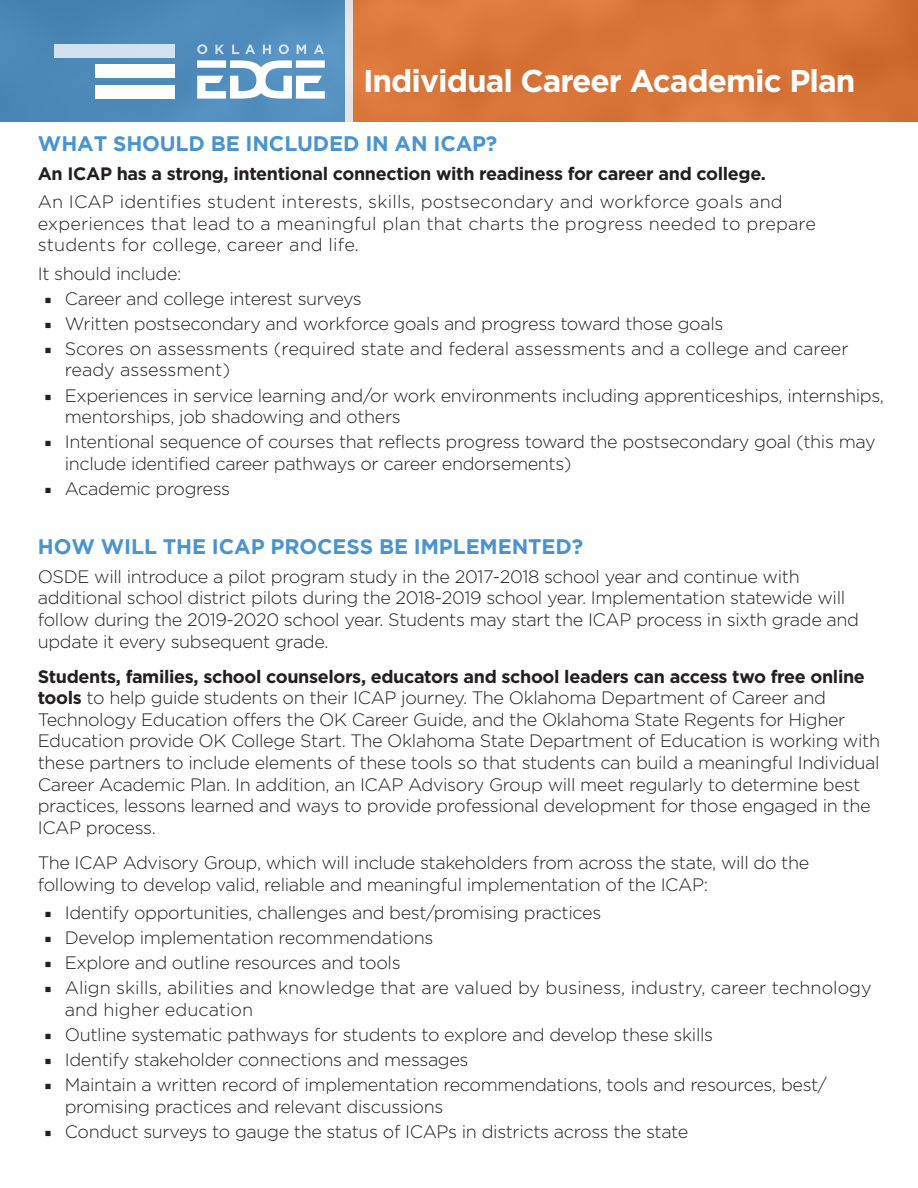
<style>
.page{position:relative;width:918px;height:1188px;background:#fff}
.page>*{position:absolute;margin:0;border:0;box-sizing:border-box;transform-origin:0 0}
.t1{font:700 31.5px "Gotham";letter-spacing:-.03em;color:#fff}
.Header_1{font:700 21px "Gotham";letter-spacing:-.005em;color:#4994d0}
.t2{font:300 18px/21.6px "Gotham";letter-spacing:-.02em;color:#231f20}
.t3{font:300 18px/21.6px "Gotham";color:#231f20}
.t4{font:300 18px/21.6px "Gotham";letter-spacing:.01em;color:#231f20}
.t5{font:700 18px "Gotham";letter-spacing:-.02em;color:#231f20}
.s1{font-family:"Minion Pro";font-weight:400}
.s2{font-weight:700}
</style>
<div class="page">
<div style="left:353px;top:0;width:565px;height:121px;background:#da7539"></div>
<div style="left:0;top:0;width:346px;height:122px;background:#4d89b9"></div>
<div style="left:346px;top:0;width:7px;height:121px;background:#e8e8e8"></div>
<div style="left:55px;top:44px;width:120px;height:13px;background:#d2e1ed"></div>
<div style="left:96px;top:65px;width:79px;height:13px;background:#fff"></div>
<div style="left:96px;top:86px;width:79px;height:13px;background:#fff"></div>
<svg style="left:197px;top:60px;width:128px;height:39px"></svg>
<svg style="left:197px;top:44px;width:127px;height:10px"></svg>
<p class="t1" style="left:363px;top:62px;width:494px">Individual Career Academic Plan</p>
<p class="Header_1" style="left:38px;top:132px;width:461px">WHAT SHOULD BE INCLUDED IN AN ICAP?</p>
<p class="t5" style="left:38px;top:163px;width:730px">An ICAP has a strong, intentional connection with readiness for career and college.</p>
<p class="t4" style="left:38px;top:191px;width:780px">An ICAP identifies student interests, skills, postsecondary and workforce goals and experiences that lead to a meaningful plan that charts the progress needed to prepare students for college, career and life.</p>
<p class="t2" style="left:38px;top:262px;width:145px">It should include:</p>
<p class="t2" style="left:45px;top:287px;width:319px"><span class="s1">■</span> Career and college interest surveys</p>
<p class="t2" style="left:45px;top:312px;width:680px"><span class="s1">■</span> Written postsecondary and workforce goals and progress toward those goals</p>
<p class="t3" style="left:65px;top:337px;width:785px;text-indent:-20px"><span class="s1">■</span> Scores on assessments (required state and federal assessments and a college and career ready assessment)</p>
<p class="t2" style="left:65px;top:384px;width:821px;text-indent:-20px"><span class="s1">■</span> Experiences in service learning and/or work environments including apprenticeships, internships, mentorships, job shadowing and others</p>
<p class="t2" style="left:65px;top:431px;width:812px;text-indent:-20px"><span class="s1">■</span> Intentional sequence of courses that reflects progress toward the postsecondary goal (this may include identified career pathways or career endorsements)</p>
<p class="t2" style="left:45px;top:478px;width:187px"><span class="s1">■</span> Academic progress</p>
<p class="Header_1" style="left:38px;top:535px;width:547px">HOW WILL THE ICAP PROCESS BE IMPLEMENTED?</p>
<p class="t2" style="left:38px;top:565px;width:823px">OSDE will introduce a pilot program study in the 2017-2018 school year and continue with additional school district pilots during the 2018-2019 school year. Implementation statewide will follow during the 2019-2020 school year. Students may start the ICAP process in sixth grade and update it every subsequent grade.</p>
<p class="t2" style="left:38px;top:665px;width:844px"><span class="s2">Students, families, school counselors, educators and school leaders can access two free online tools</span> to help guide students on their ICAP journey. The Oklahoma Department of Career and Technology Education offers the OK Career Guide, and the Oklahoma State Regents for Higher Education provide OK College Start. The Oklahoma State Department of Education is working with these partners to include elements of these tools so that students can build a meaningful Individual Career Academic Plan. In addition, an ICAP Advisory Group will meet regularly to determine best practices, lessons learned and ways to provide professional development for those engaged in the ICAP process.</p>
<p class="t2" style="left:38px;top:852px;width:773px">The ICAP Advisory Group, which will include stakeholders from across the state, will do the following to develop valid, reliable and meaningful implementation of the ICAP:</p>
<p class="t2" style="left:45px;top:901px;width:558px"><span class="s1">■</span> Identify opportunities, challenges and best/promising practices</p>
<p class="t2" style="left:45px;top:927px;width:390px"><span class="s1">■</span> Develop implementation recommendations</p>
<p class="t2" style="left:45px;top:952px;width:358px"><span class="s1">■</span> Explore and outline resources and tools</p>
<p class="t3" style="left:65px;top:977px;width:808px;text-indent:-20px"><span class="s1">■</span> Align skills, abilities and knowledge that are valued by business, industry, career technology and higher education</p>
<p class="t2" style="left:45px;top:1024px;width:670px"><span class="s1">■</span> Outline systematic pathways for students to explore and develop these skills</p>
<p class="t2" style="left:45px;top:1049px;width:426px"><span class="s1">■</span> Identify stakeholder connections and messages</p>
<p class="t2" style="left:65px;top:1074px;width:764px;text-indent:-20px"><span class="s1">■</span> Maintain a written record of implementation recommendations, tools and resources, best/ promising practices and relevant discussions</p>
<p class="t2" style="left:45px;top:1120px;width:645px"><span class="s1">■</span> Conduct surveys to gauge the status of ICAPs in districts across the state</p>
</div>
